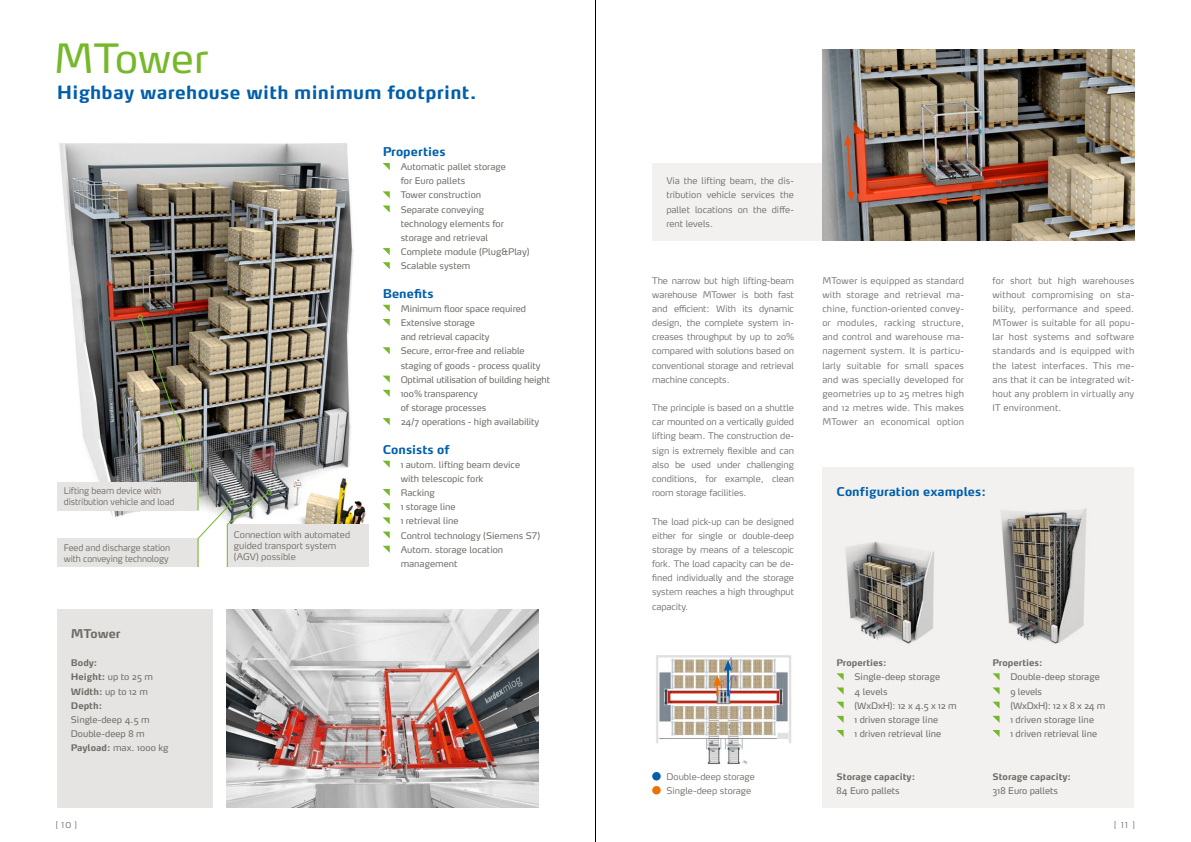
<style>
.page{position:relative;width:1191px;height:842px;background:#fff}
.page>*{position:absolute;margin:0;border:0;box-sizing:border-box;transform-origin:0 0}
.t1{font:40px "Max OT";color:#76b82a}
.t2{font:700 18px "Max OT";letter-spacing:.02em;color:#005faa}
.t3{font:700 12px "Max OT";letter-spacing:.005em;color:#005faa}
.t4{font:700 12px "Max OT";color:#6f6c66}
.t5{font:300 9px/14.2px "Max OT";letter-spacing:-.01em;color:#706f6f;text-align:justify}
.t6{font:9px/14.2px "Max OT";color:#6f6c66}
.t7{font:300 9px/14.2px "Max OT";color:#6f6c66}
.t8{font:700 9px/14.2px "Max OT";color:#6f6c66}
.t9{font:300 9px/10.8px "Max OT";color:#6f6c66;scale:.96 1}
.t10{font:300 8px "Max OT";color:#6f6c66}
.s1{font-weight:400}
.s2{font-weight:700}
</style>
<div class="page">
<img style="left:57px;top:143px;width:309px;height:396px">
<img style="left:227px;top:609px;width:312px;height:199px">
<svg style="left:383px;top:305px;width:7px;height:7px"></svg>
<svg style="left:383px;top:319px;width:7px;height:7px"></svg>
<svg style="left:383px;top:347px;width:7px;height:7px"></svg>
<svg style="left:383px;top:376px;width:7px;height:7px"></svg>
<svg style="left:383px;top:390px;width:7px;height:7px"></svg>
<svg style="left:383px;top:418px;width:7px;height:7px"></svg>
<img style="left:656px;top:655px;width:135px;height:110px">
<div style="left:57px;top:609px;width:156px;height:199px;background:#e5e4e2"></div>
<div style="left:57px;top:539px;width:141px;height:28px;background:#e5e4e2"></div>
<div style="left:57px;top:482px;width:141px;height:28px;background:#e5e4e2"></div>
<div style="left:822px;top:468px;width:312px;height:340px;background:#f2f1f0"></div>
<div style="left:652px;top:163px;width:312px;height:78px;background:#f2f1f0"></div>
<img style="left:1001px;top:509px;width:86px;height:135px">
<img style="left:846px;top:541px;width:88px;height:103px">
<img style="left:822px;top:50px;width:312px;height:191px">
<div style="left:652px;top:772px;width:8px;height:8px;background:#005faa;border-radius:50%"></div>
<div style="left:652px;top:786px;width:8px;height:8px;background:#ee7203;border-radius:50%"></div>
<svg style="left:713px;top:660px;width:19px;height:36px"></svg>
<svg style="left:936px;top:194px;width:47px;height:11px"></svg>
<svg style="left:844px;top:135px;width:10px;height:67px"></svg>
<div style="left:227px;top:524px;width:142px;height:43px;background:#e5e4e2"></div>
<img style="left:138px;top:314px;width:134px;height:253px">
<svg style="left:383px;top:163px;width:7px;height:7px"></svg>
<svg style="left:383px;top:191px;width:7px;height:7px"></svg>
<svg style="left:383px;top:206px;width:7px;height:7px"></svg>
<svg style="left:383px;top:248px;width:7px;height:7px"></svg>
<svg style="left:383px;top:262px;width:7px;height:7px"></svg>
<svg style="left:383px;top:461px;width:7px;height:7px"></svg>
<svg style="left:383px;top:489px;width:7px;height:7px"></svg>
<svg style="left:383px;top:503px;width:7px;height:7px"></svg>
<svg style="left:383px;top:517px;width:7px;height:7px"></svg>
<svg style="left:383px;top:531px;width:7px;height:8px"></svg>
<svg style="left:383px;top:546px;width:7px;height:7px"></svg>
<svg style="left:992px;top:673px;width:7px;height:7px"></svg>
<svg style="left:992px;top:687px;width:7px;height:7px"></svg>
<svg style="left:993px;top:702px;width:6px;height:6px"></svg>
<svg style="left:992px;top:716px;width:7px;height:7px"></svg>
<svg style="left:992px;top:730px;width:7px;height:7px"></svg>
<svg style="left:836px;top:673px;width:7px;height:7px"></svg>
<svg style="left:836px;top:687px;width:7px;height:7px"></svg>
<svg style="left:837px;top:702px;width:6px;height:6px"></svg>
<svg style="left:837px;top:716px;width:6px;height:6px"></svg>
<svg style="left:836px;top:730px;width:7px;height:7px"></svg>
<hr style="left:595px;top:0;width:1px;height:842px;background:#000">
<h1 class="t1" style="left:54px;top:33px;width:156px">MTower</h1>
<h2 class="t2" style="left:57px;top:81px;width:421px">Highbay warehouse with minimum footprint.</h2>
<p class="t9" style="left:64px;top:485px;width:117px">Lifting beam device with distribution vehicle and load</p>
<p class="t9" style="left:64px;top:542px;width:112px">Feed and discharge station with conveying technology</p>
<h3 class="t4" style="left:71px;top:626px;width:51px">MTower</h3>
<p class="t8" style="left:71px;top:656px;width:84px">Body:<br>Height: <span class="s1">up to 25 m<br></span>Width: <span class="s1">up to 12 m<br></span>Depth:</p>
<p class="t6" style="left:71px;top:712px;width:99px">Single-deep 4.5 m<br>Double-deep 8 m<br><span class="s2">Payload:</span> max. 1000 kg</p>
<p class="t7" style="left:234px;top:530px;width:118px;line-height:10.8px">Connection with automated guided transport system (AGV) possible</p>
<h3 class="t3" style="left:383px;top:144px;width:64px">Properties</h3>
<p class="t6" style="left:401px;top:160px;width:130px">Automatic pallet storage<br>for Euro pallets<br>Tower construction<br>Separate conveying technology elements for storage and retrieval<br>Complete module (Plug&amp;Play)<br>Scalable system</p>
<h3 class="t3" style="left:383px;top:285px;width:52px">Benefits</h3>
<p class="t6" style="left:401px;top:301px;width:151px">Minimum floor space required<br>Extensive storage<br>and retrieval capacity<br>Secure, error-free and reliable staging of goods - process quality<br>Optimal utilisation of building height<br>100% transparency<br>of storage processes<br>24/7 operations - high availability</p>
<h3 class="t3" style="left:383px;top:441px;width:68px">Consists of</h3>
<p class="t6" style="left:401px;top:457px;width:141px">1 autom. lifting beam device with telescopic fork<br>Racking<br>1 storage line<br>1 retrieval line<br>Control technology (Siemens S7)<br>Autom. storage location management</p>
<p class="t7" style="left:666px;top:174px;width:129px;text-align:justify">Via the lifting beam, the dis&shy;tribution vehicle services the pallet locations on the diffe&shy;rent levels.</p>
<p class="t5" style="left:652px;top:273px;width:143px">The narrow but high lifting-beam warehouse MTower is both fast and efficient: With its dynamic design, the complete system in&shy;creases throughput by up to 20% compared with solutions based on conventional storage and retrieval machine concepts.</p>
<p class="t5" style="left:652px;top:401px;width:143px">The principle is based on a shuttle car mounted on a vertically guided lifting beam. The construction de&shy;sign is extremely flexible and can also be used under challenging conditions, for example, clean room storage facilities.</p>
<p class="t5" style="left:652px;top:514px;width:143px">The load pick-up can be designed either for single or double-deep storage by means of a telescopic fork. The load capacity can be de&shy;fined individually and the storage system reaches a high throughput capacity.</p>
<p class="t7" style="left:666px;top:769px;width:90px">Double-deep storage<br>Single-deep storage</p>
<p class="t5" style="left:822px;top:273px;width:143px">MTower is equipped as standard with storage and retrieval ma&shy;chine, function-oriented convey&shy;or modules, racking structure, and control and warehouse ma&shy;nagement system. It is particu&shy;larly suitable for small spaces and was specially developed for geometries up to 25 metres high and 12 metres wide. This makes MTower an economical option</p>
<p class="t5" style="left:992px;top:273px;width:143px">for short but high warehouses without compromising on sta&shy;bility, performance and speed.<br>MTower is suitable for all popu&shy;lar host systems and software standards and is equipped with the latest interfaces. This me&shy;ans that it can be integrated wit&shy;hout any problem in virtually any IT environment.</p>
<h3 class="t3" style="left:836px;top:484px;width:151px">Configuration examples:</h3>
<h3 class="t3" style="left:836px;top:484px;width:162px">Beispiel für Konfiguration:</h3>
<p class="t6" style="left:854px;top:656px;width:61px">4 Regalfächer</p>
<p class="t6" style="left:854px;top:670px;width:80px">je 2 Ladeeinheiten</p>
<p class="t6" style="left:854px;top:684px;width:49px">Breit 17 m</p>
<p class="t6" style="left:854px;top:698px;width:47px">Tiefe 29 m</p>
<p class="t6" style="left:854px;top:712px;width:46px">Höhe 12 m</p>
<p class="t6" style="left:859px;top:727px;width:57px">Einlagerbahn</p>
<p class="t8" style="left:836px;top:769px;width:73px">Lagerkap zität:</p>
<p class="t6" style="left:836px;top:783px;width:36px">176 Euro</p>
<p class="t6" style="left:884px;top:783px;width:24px">etten</p>
<p class="t8" style="left:836px;top:656px;width:52px">Properties:</p>
<p class="t6" style="left:854px;top:670px;width:104px">Single-deep storage<br>4 levels<br>(WxDxH): 12 x 4.5 x 12 m<br>1 driven storage line<br>1 driven retrieval line</p>
<p class="t8" style="left:836px;top:769px;width:80px">Storage capacity:</p>
<p class="t6" style="left:836px;top:783px;width:64px">84 Euro pallets</p>
<p class="t8" style="left:992px;top:656px;width:52px">Properties:</p>
<p class="t6" style="left:1010px;top:670px;width:96px">Double-deep storage<br>9 levels<br>(WxDxH): 12 x 8 x 24 m<br>1 driven storage line<br>1 driven retrieval line</p>
<p class="t8" style="left:992px;top:769px;width:80px">Storage capacity:</p>
<p class="t6" style="left:992px;top:783px;width:67px">318 Euro pallets</p>
<p class="t6" style="left:1010px;top:670px;width:80px">je 2 Lade inheiten<br>Br ite 36 m<br>Tiefe 29 m<br>Höhe 12 m<br>3 E nlagerbahn</p>
<p class="t8" style="left:992px;top:769px;width:73px">Lagerkap zität:</p>
<p class="t6" style="left:992px;top:783px;width:15px">176</p>
<p class="t6" style="left:1027px;top:783px;width:37px">paletten</p>
<p class="t10" style="left:56px;top:820px;width:22px">[10]</p>
<p class="t10" style="left:1114px;top:820px;width:22px">[11]</p>
</div>
